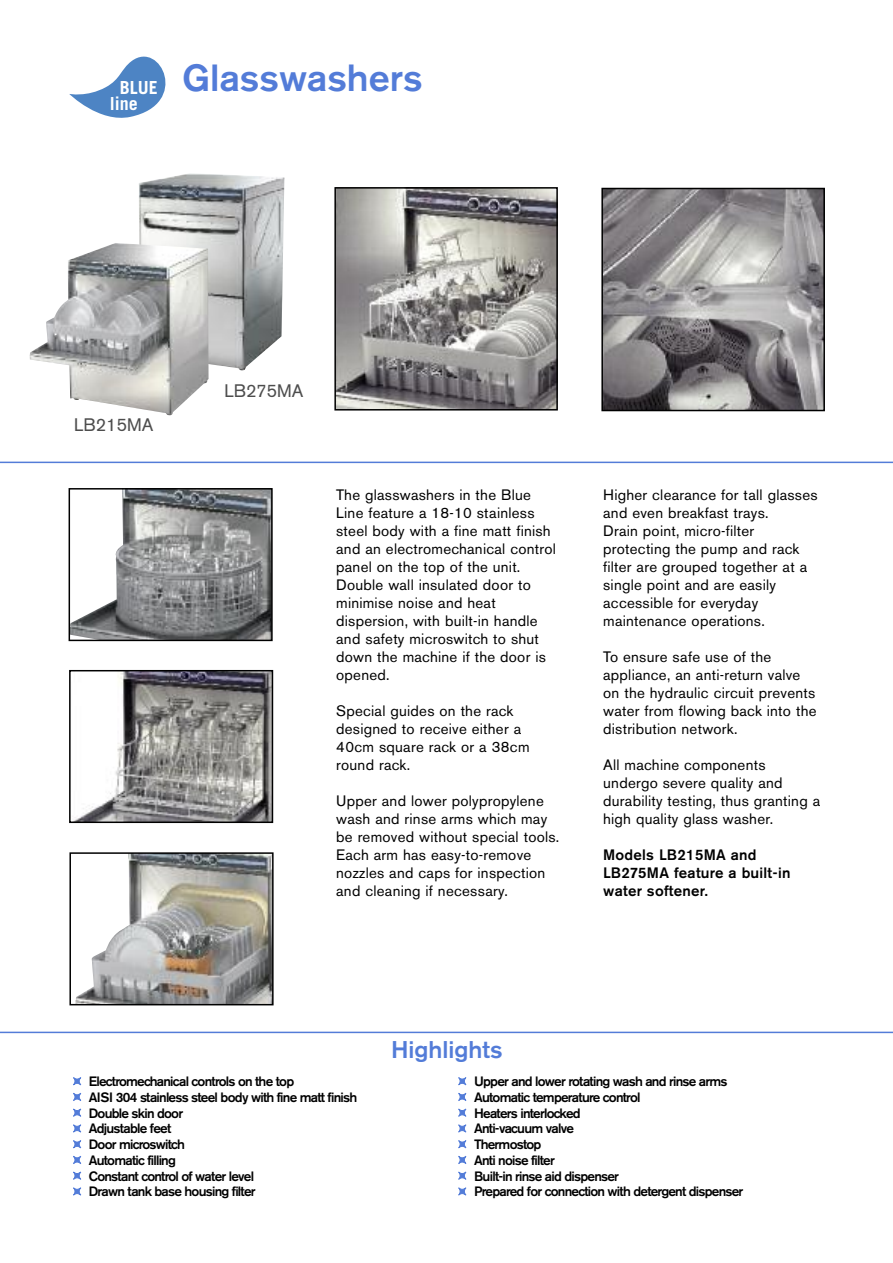
<style>
.page{position:relative;width:893px;height:1263px;background:#fff}
.page>*{position:absolute;margin:0;border:0;box-sizing:border-box;transform-origin:0 0}
.t1{font:500 37.5px "Akzidenz Grotesk BE";color:#537cd8}
.t2{font:500 24px "Akzidenz Grotesk BE";color:#537cd8}
.t3{font:18px "Akzidenz Grotesk BE";color:#4d4d4d}
.t4{font:700 18px/15.8px "Trade Gothic";color:#fff}
.t5{font:15px/18px "Akzidenz Grotesk BE";letter-spacing:.015em;color:#000}
.t6{font:500 15px/18px "Akzidenz Grotesk BE";letter-spacing:.015em;color:#000}
.t7{font:500 13.5px/15.8px "Akzidenz Grotesk BE";letter-spacing:-.055em;color:#000}
</style>
<div class="page">
<hr style="left:0;top:462px;width:893px;height:1px;background:#537cd8">
<hr style="left:0;top:1032px;width:893px;height:1px;background:#537cd8">
<img style="left:139px;top:173px;width:145px;height:197px">
<img style="left:74px;top:673px;width:196px;height:147px">
<div style="left:69px;top:670px;width:204px;height:153px;border:2px solid #000"></div>
<img style="left:72px;top:491px;width:198px;height:147px">
<div style="left:69px;top:488px;width:204px;height:153px;border:2px solid #000"></div>
<img style="left:604px;top:191px;width:218px;height:217px">
<div style="left:601px;top:188px;width:224px;height:223px;border:2px solid #000"></div>
<img style="left:337px;top:190px;width:218px;height:217px">
<div style="left:334px;top:187px;width:224px;height:223px;border:2px solid #000"></div>
<svg style="left:69px;top:57px;width:96px;height:61px"></svg>
<img style="left:30px;top:243px;width:179px;height:172px">
<img style="left:75px;top:855px;width:196px;height:147px">
<div style="left:69px;top:852px;width:205px;height:153px;border:2px solid #000"></div>
<p class="t4" style="left:110px;top:81px;width:50px;text-indent:10px">BLUE line</p>
<h1 class="t1" style="left:182px;top:65px;width:242px">Glasswashers</h1>
<p class="t3" style="left:74px;top:418px;width:81px">LB215MA</p>
<p class="t3" style="left:224px;top:384px;width:81px">LB275MA</p>
<p class="t5" style="left:336px;top:487px;width:221px">The glasswashers in the Blue<br>Line feature a 18-10 stainless steel body with a fine matt finish and an electromechanical control panel on the top of the unit.<br>Double wall insulated door to minimise noise and heat dispersion, with built-in handle and safety microswitch to shut down the machine if the door is opened.</p>
<p class="t5" style="left:336px;top:703px;width:195px">Special guides on the rack designed to receive either a<br>40cm square rack or a 38cm round rack.</p>
<p class="t5" style="left:336px;top:793px;width:225px">Upper and lower polypropylene wash and rinse arms which may be removed without special tools.<br>Each arm has easy-to-remove nozzles and caps for inspection and cleaning if necessary.</p>
<p class="t5" style="left:603px;top:487px;width:216px">Higher clearance for tall glasses and even breakfast trays.<br>Drain point, micro-filter protecting the pump and rack filter are grouped together at a single point and are easily accessible for everyday maintenance operations.</p>
<p class="t5" style="left:603px;top:649px;width:215px">To ensure safe use of the appliance, an anti-return valve on the hydraulic circuit prevents water from flowing back into the distribution network.</p>
<p class="t5" style="left:603px;top:757px;width:219px">All machine components undergo severe quality and durability testing, thus granting a high quality glass washer.</p>
<p class="t6" style="left:603px;top:847px;width:189px">Models LB215MA and<br>LB275MA feature a built-in water softener.</p>
<h2 class="t2" style="left:391px;top:1040px;width:113px">Highlights</h2>
<p class="t7" style="left:89px;top:1075px;width:270px">Electromechanical controls on the top<br>AISI 304 stainless steel body with fine matt finish<br>Double skin door<br>Adjustable feet<br>Door microswitch<br>Automatic filling<br>Constant control of water level<br>Drawn tank base housing filter</p>
<p class="t7" style="left:474px;top:1075px;width:271px">Upper and lower rotating wash and rinse arms<br>Automatic temperature control<br>Heaters interlocked<br>Anti-vacuum valve<br>Thermostop<br>Anti noise filter<br>Built-in rinse aid dispenser<br>Prepared for connection with detergent dispenser</p>
</div>
